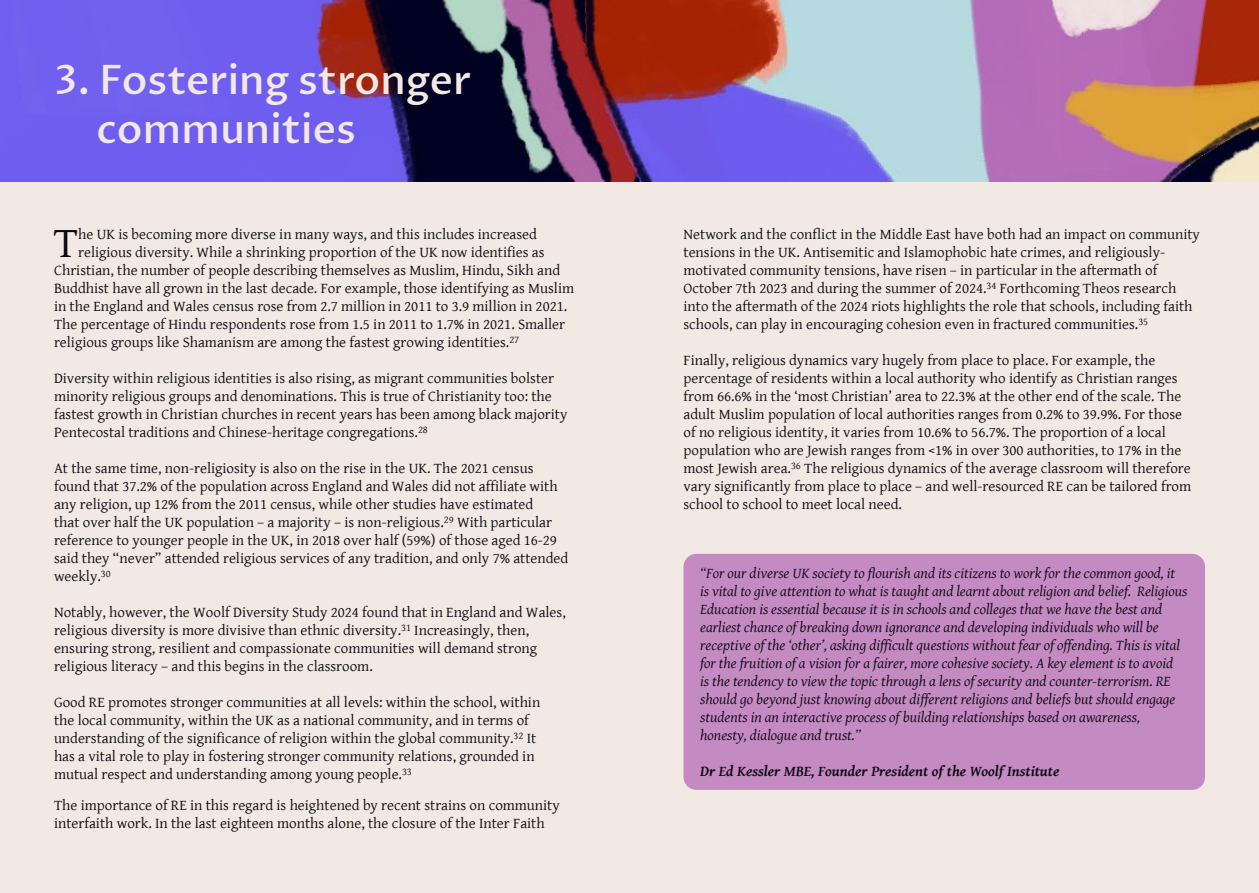
<style>
.page{position:relative;width:1259px;height:893px;background:#f3e9e4}
.page>*{position:absolute;margin:0;border:0;box-sizing:border-box;transform-origin:0 0}
.t1{font:44.25px "Gentium Basic";color:#0c0b12}
.t2{font:500 40.5px/48.6px "Proza Libre";color:#f3e9e4}
.t3{font:15px/18px "Gentium Basic";color:#0c0b12}
.t4{font:italic 15px/18px "Gentium Basic";color:#0b0a12}
.t5{font:italic 700 15px "Gentium Basic";color:#0b0a12}
</style>
<div class="page">
<img style="left:0;top:0;width:1259px;height:182px">
<div style="left:683px;top:554px;width:522px;height:236px;background:#c48ac2;border-radius:13px"></div>
<h2 class="t2" style="left:97px;top:56px;width:376px;text-indent:-43px">3. Fostering stronger communities</h2>
<h1 class="t1" style="left:54px;top:210px;width:26px">T</h1>
<p class="t3" style="left:78px;top:225px;width:460px">he UK is becoming more diverse in many ways, and this includes increased</p>
<p class="t3" style="left:78px;top:243px;width:468px">religious diversity. While a shrinking proportion of the UK now identifies as</p>
<p class="t3" style="left:54px;top:261px;width:508px">Christian, the number of people describing themselves as Muslim, Hindu, Sikh and</p>
<p class="t3" style="left:54px;top:279px;width:521px">Buddhist have all grown in the last decade. For example, those identifying as Muslim</p>
<p class="t3" style="left:54px;top:297px;width:515px">in the England and Wales census rose from 2.7 million in 2011 to 3.9 million in 2021.</p>
<p class="t3" style="left:54px;top:315px;width:513px">The percentage of Hindu respondents rose from 1.5 in 2011 to 1.7% in 2021. Smaller</p>
<p class="t3" style="left:54px;top:333px;width:467px">religious groups like Shamanism are among the fastest growing identities.<sup>27</sup></p>
<p class="t3" style="left:54px;top:369px;width:515px">Diversity within religious identities is also rising, as migrant communities bolster minority religious groups and denominations. This is true of Christianity too: the fastest growth in Christian churches in recent years has been among black majority Pentecostal traditions and Chinese-heritage congregations.<sup>28</sup></p>
<p class="t3" style="left:54px;top:459px;width:516px">At the same time, non-religiosity is also on the rise in the UK. The 2021 census found that 37.2% of the population across England and Wales did not affiliate with any religion, up 12% from the 2011 census, while other studies have estimated<br>that over half the UK population – a majority – is non-religious.<sup>29</sup> With particular reference to younger people in the UK, in 2018 over half (59%) of those aged 16-29 said they “never” attended religious services of any tradition, and only 7% attended weekly.<sup>30</sup></p>
<p class="t3" style="left:54px;top:603px;width:513px">Notably, however, the Woolf Diversity Study 2024 found that in England and Wales, religious diversity is more divisive than ethnic diversity.<sup>31</sup> Increasingly, then, ensuring strong, resilient and compassionate communities will demand strong religious literacy – and this begins in the classroom.</p>
<p class="t3" style="left:54px;top:693px;width:488px">Good RE promotes stronger communities at all levels: within the school, within the local community, within the UK as a national community, and in terms of understanding of the significance of religion within the global community.<sup>32</sup> It has a vital role to play in fostering stronger community relations, grounded in mutual respect and understanding among young people.<sup>33</sup></p>
<p class="t3" style="left:54px;top:795px;width:507px">The importance of RE in this regard is heightened by recent strains on community interfaith work. In the last eighteen months alone, the closure of the Inter Faith</p>
<p class="t3" style="left:683px;top:225px;width:518px">Network and the conflict in the Middle East have both had an impact on community tensions in the UK. Antisemitic and Islamophobic hate crimes, and religiously&shy;motivated community tensions, have risen – in particular in the aftermath of October 7th 2023 and during the summer of 2024.<sup>34</sup> Forthcoming Theos research into the aftermath of the 2024 riots highlights the role that schools, including faith schools, can play in encouraging cohesion even in fractured communities.<sup>35</sup></p>
<p class="t3" style="left:683px;top:351px;width:509px">Finally, religious dynamics vary hugely from place to place. For example, the percentage of residents within a local authority who identify as Christian ranges from 66.6% in the ‘most Christian’ area to 22.3% at the other end of the scale. The adult Muslim population of local authorities ranges from 0.2% to 39.9%. For those of no religious identity, it varies from 10.6% to 56.7%. The proportion of a local population who are Jewish ranges from &lt;1% in over 300 authorities, to 17% in the most Jewish area.<sup>36</sup> The religious dynamics of the average classroom will therefore vary significantly from place to place – and well-resourced RE can be tailored from school to school to meet local need.</p>
<p class="t4" style="left:700px;top:563px;width:489px">“For our diverse UK society to flourish and its citizens to work for the common good, it is vital to give attention to what is taught and learnt about religion and belief. Religious Education is essential because it is in schools and colleges that we have the best and earliest chance of breaking down ignorance and developing individuals who will be receptive of the ‘other’, asking difficult questions without fear of offending. This is vital for the fruition of a vision for a fairer, more cohesive society. A key element is to avoid<br>is the tendency to view the topic through a lens of security and counter-terrorism. RE should go beyond just knowing about different religions and beliefs but should engage students in an interactive process of building relationships based on awareness, honesty, dialogue and trust.”</p>
<p class="t5" style="left:700px;top:759px;width:361px">Dr Ed Kessler MBE, Founder President of the Woolf Institute</p>
</div>
